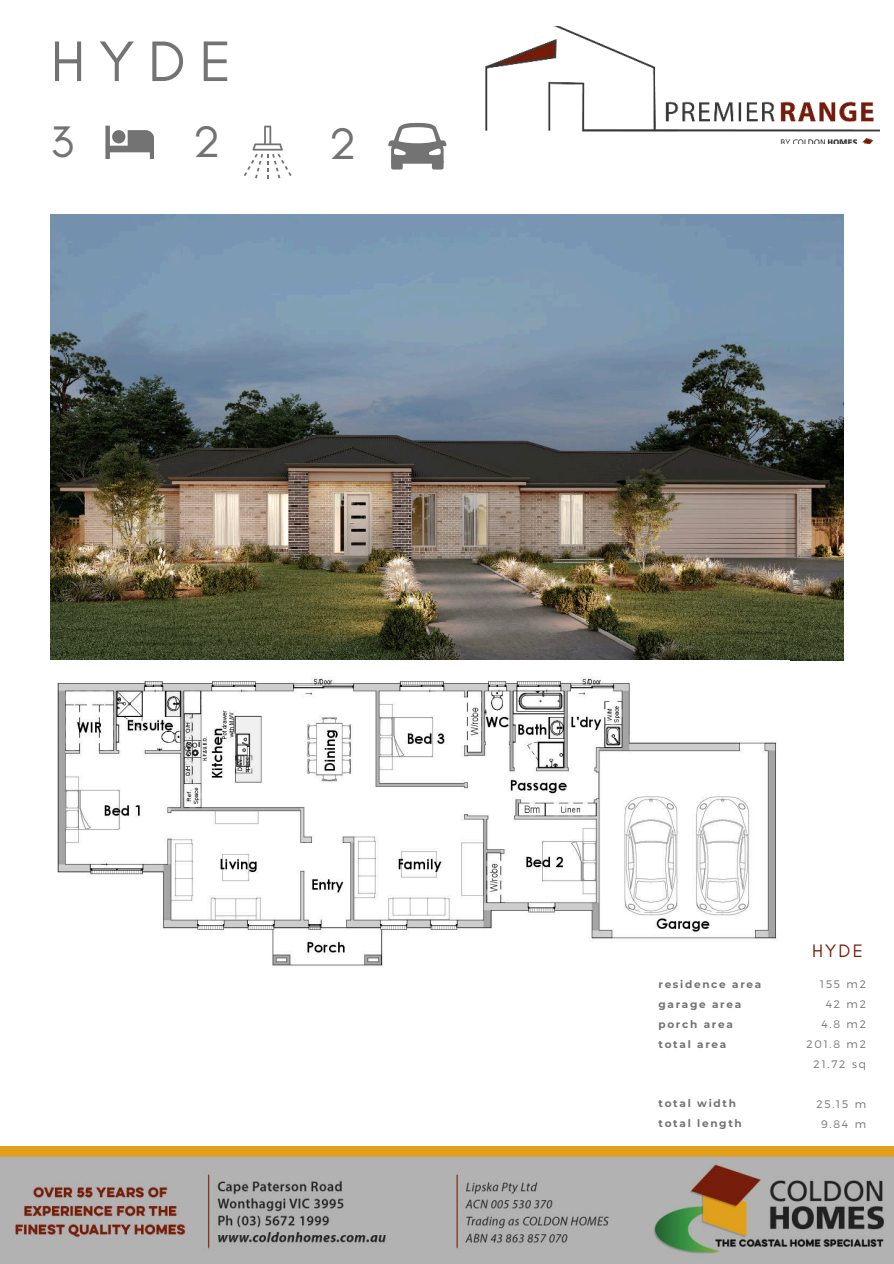
<style>
.page{position:relative;width:894px;height:1264px;background:#fff}
.page>*{position:absolute;margin:0;border:0;box-sizing:border-box;transform-origin:0 0}
.t1{font:58.05px "Glacial Indifference";color:#737373}
.t2{font:45px "Glacial Indifference";color:#737373}
.t3{font:18.3px "Glacial Indifference";color:#781c0a}
.t4{font:300 10.95px/20px "Montserrat";letter-spacing:.16em;color:#737373;text-align:right}
.t5{font:700 10.5px/20.1px "Montserrat";letter-spacing:.16em;color:#737373}
</style>
<div class="page">
<img style="left:51px;top:215px;width:792px;height:445px">
<svg style="left:105px;top:126px;width:49px;height:33px"></svg>
<svg style="left:244px;top:126px;width:47px;height:52px"></svg>
<img style="left:0;top:1146px;width:893px;height:117px">
<svg style="left:388px;top:123px;width:58px;height:46px"></svg>
<img style="left:485px;top:26px;width:394px;height:117px">
<img style="left:57px;top:677px;width:719px;height:289px">
<h1 class="t1" style="left:51px;top:29px;width:182px">HYDE</h1>
<h2 class="t2" style="left:51px;top:117px;width:25px">3</h2>
<h2 class="t2" style="left:193px;top:117px;width:29px">2</h2>
<h2 class="t2" style="left:328px;top:118px;width:29px">2</h2>
<p class="t5" style="left:658px;top:973px;width:104px">residence area garage area porch area total area</p>
<p class="t5" style="left:658px;top:1092px;width:85px">total width total length</p>
<h3 class="t3" style="left:811px;top:940px;width:52px">HYDE</h3>
<p class="t4" style="left:806px;top:973px;width:61px">155 m2<br>42 m2<br>4.8 m2<br>201.8 m2<br>21.72 sq</p>
<p class="t4" style="left:816px;top:1093px;width:51px;text-align:center">25.15 m<br>9.84 m</p>
</div>
